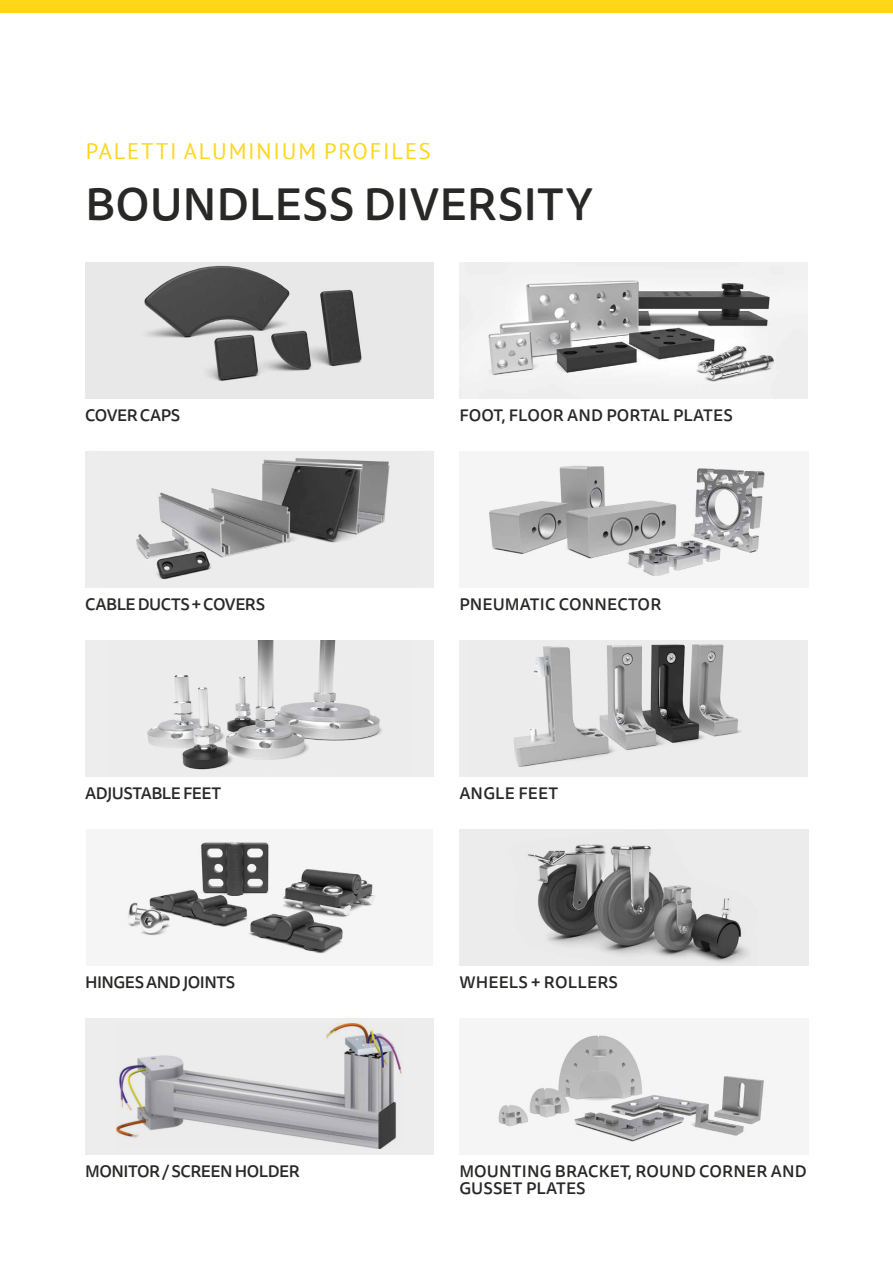
<style>
.page{position:relative;width:893px;height:1263px;background:#fff}
.page>*{position:absolute;margin:0;border:0;box-sizing:border-box;transform-origin:0 0}
.t1{font:500 45px "Tisa Sans Pro";color:#282827}
.t2{font:22.5px "PT Sans";letter-spacing:.08em;color:#ffd618}
.t3{font:500 16.5px/16.5px "Tisa Sans Pro";letter-spacing:.005em;color:#282827}
.t4{font:500 16.5px "Tisa Sans Pro";letter-spacing:-.03em;color:#282827}
.t5{font:500 16.5px "Tisa Sans Pro";letter-spacing:-.025em;color:#282827}
</style>
<div class="page">
<div style="left:0;top:0;width:893px;height:13px;background:#ffd618"></div>
<img style="left:459px;top:262px;width:349px;height:136px">
<img style="left:85px;top:262px;width:349px;height:136px">
<img style="left:487px;top:463px;width:279px;height:114px">
<div style="left:85px;top:451px;width:349px;height:136px;background:#ededed"></div>
<img style="left:136px;top:458px;width:254px;height:122px">
<div style="left:459px;top:640px;width:349px;height:136px;background:#ededed"></div>
<img style="left:514px;top:644px;width:227px;height:123px">
<div style="left:85px;top:640px;width:349px;height:136px;background:#ededed"></div>
<img style="left:147px;top:640px;width:235px;height:130px">
<img style="left:459px;top:829px;width:349px;height:136px">
<img style="left:126px;top:841px;width:252px;height:114px">
<img style="left:496px;top:1033px;width:270px;height:111px">
<div style="left:85px;top:1018px;width:349px;height:136px;background:#ededed"></div>
<img style="left:116px;top:1023px;width:286px;height:126px">
<h2 class="t2" style="left:86px;top:137px;width:346px">PALETTI ALUMINIUM PROFILES</h2>
<h1 class="t1" style="left:85px;top:173px;width:509px">BOUNDLESS DIVERSITY</h1>
<p class="t5" style="left:85px;top:404px;width:97px">COVER CAPS</p>
<p class="t3" style="left:459px;top:407px;width:275px">FOOT, FLOOR AND PORTAL PLATES</p>
<p class="t5" style="left:85px;top:593px;width:182px">CABLE DUCTS + COVERS</p>
<p class="t3" style="left:459px;top:596px;width:203px">PNEUMATIC CONNECTOR</p>
<p class="t4" style="left:85px;top:782px;width:137px">ADJUSTABLE FEET</p>
<p class="t3" style="left:459px;top:785px;width:100px">ANGLE FEET</p>
<p class="t4" style="left:85px;top:971px;width:152px">HINGES AND JOINTS</p>
<p class="t3" style="left:459px;top:974px;width:160px">WHEELS + ROLLERS</p>
<p class="t4" style="left:85px;top:1160px;width:216px">MONITOR / SCREEN HOLDER</p>
<p class="t3" style="left:459px;top:1163px;width:349px">MOUNTING BRACKET, ROUND CORNER AND<br>GUSSET PLATES</p>
</div>
